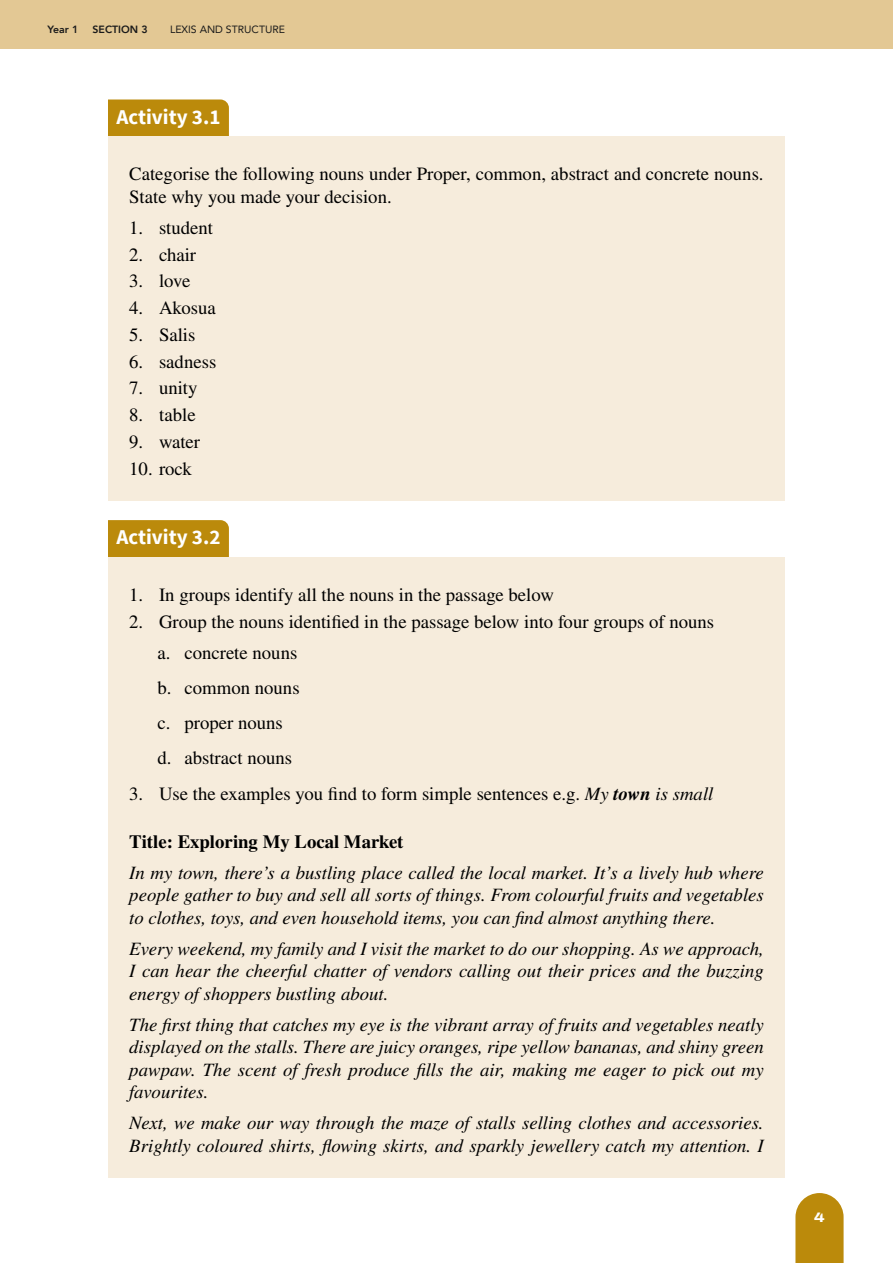
<style>
.page{position:relative;width:893px;height:1263px;background:#fff}
.page>*{position:absolute;margin:0;border:0;box-sizing:border-box;transform-origin:0 0}
.t1{font:700 21px "Source Sans Pro";color:#fff}
.t2{font:italic 18.75px/22.5px "STIX General";color:#000;text-align:justify}
.t3{font:18.75px/35.2px "STIX General";color:#000}
.t4{font:700 18.75px "STIX General";color:#000}
.t5{font:800 13.5px "Archivo Expanded";color:#fff}
.t6{font:10.5px "Avenir";color:#1a1a1a}
.t7{font:800 10.5px "Avenir";color:#1a1a1a}
.s1{font-style:italic}
.s2{font-weight:700;font-style:italic}
</style>
<div class="page">
<div style="left:0;top:0;width:893px;height:49px;background:#e3c894"></div>
<svg style="left:795px;top:1193px;width:49px;height:70px;background:#c19421"></svg>
<div style="left:108px;top:99px;width:121px;height:38px;background:#bb8a0b"></div>
<div style="left:108px;top:137px;width:677px;height:92px;background:#f6ecdc"></div>
<div style="left:108px;top:217px;width:677px;height:69px;background:#f6ecdc"></div>
<div style="left:108px;top:270px;width:677px;height:70px;background:#f6ecdc"></div>
<div style="left:108px;top:324px;width:677px;height:69px;background:#f6ecdc"></div>
<div style="left:108px;top:377px;width:677px;height:70px;background:#f6ecdc"></div>
<div style="left:108px;top:431px;width:677px;height:69px;background:#f6ecdc"></div>
<div style="left:108px;top:520px;width:121px;height:37px;background:#bb8a0b"></div>
<div style="left:108px;top:557px;width:677px;height:70px;background:#f6ecdc"></div>
<div style="left:108px;top:594px;width:677px;height:86px;background:#f6ecdc"></div>
<div style="left:108px;top:664px;width:677px;height:87px;background:#f6ecdc"></div>
<div style="left:108px;top:699px;width:677px;height:87px;background:#f6ecdc"></div>
<div style="left:108px;top:756px;width:677px;height:70px;background:#f6ecdc"></div>
<div style="left:108px;top:804px;width:677px;height:70px;background:#f6ecdc"></div>
<div style="left:108px;top:835px;width:677px;height:115px;background:#f6ecdc"></div>
<div style="left:108px;top:911px;width:677px;height:115px;background:#f6ecdc"></div>
<div style="left:108px;top:987px;width:677px;height:137px;background:#f6ecdc"></div>
<div style="left:108px;top:1085px;width:677px;height:93px;background:#f6ecdc"></div>
<p class="t7" style="left:48px;top:21px;width:32px">Year 1</p>
<p class="t7" style="left:93px;top:21px;width:57px">SECTION 3</p>
<p class="t6" style="left:170px;top:21px;width:116px">LEXIS AND STRUCTURE</p>
<p class="t1" style="left:117px;top:103px;width:105px">Activity 3.1</p>
<p class="t3" style="left:129px;top:164px;width:636px;line-height:22.5px">Categorise the following nouns under Proper, common, abstract and concrete nouns.<br>State why you made your decision.</p>
<p class="t3" style="left:129px;top:211px;width:85px">1. student</p>
<p class="t3" style="left:129px;top:237px;width:68px">2. chair</p>
<p class="t3" style="left:129px;top:264px;width:63px">3. love</p>
<p class="t3" style="left:129px;top:291px;width:88px">4. Akosua</p>
<p class="t3" style="left:129px;top:318px;width:68px">5. Salis</p>
<p class="t3" style="left:129px;top:344px;width:89px">6. sadness</p>
<p class="t3" style="left:129px;top:371px;width:70px">7. unity</p>
<p class="t3" style="left:129px;top:398px;width:68px">8. table</p>
<p class="t3" style="left:129px;top:425px;width:72px">9. water</p>
<p class="t3" style="left:129px;top:452px;width:64px">10. rock</p>
<p class="t1" style="left:117px;top:523px;width:105px">Activity 3.2</p>
<p class="t3" style="left:129px;top:578px;width:426px">1. In groups identify all the nouns in the passage below</p>
<p class="t3" style="left:158px;top:607px;width:558px;line-height:31px;text-indent:-28px">2. Group the nouns identified in the passage below into four groups of nouns a. concrete nouns</p>
<p class="t3" style="left:158px;top:671px;width:144px">b. common nouns c. proper nouns d. abstract nouns</p>
<p class="t3" style="left:129px;top:777px;width:586px">3. Use the examples you find to form simple sentences e.g. <span class="s1">My</span> <span class="s2">town</span> <span class="s1">is small</span></p>
<p class="t4" style="left:129px;top:828px;width:276px">Title: Exploring My Local Market</p>
<p class="t2" style="left:129px;top:861px;width:636px">In my town, there’s a bustling place called the local market. It’s a lively hub where people gather to buy and sell all sorts of things. From colourful fruits and vegetables to clothes, toys, and even household items, you can find almost anything there.</p>
<p class="t2" style="left:129px;top:937px;width:636px">Every weekend, my family and I visit the market to do our shopping. As we approach, I can hear the cheerful chatter of vendors calling out their prices and the buzzing energy of shoppers bustling about.</p>
<p class="t2" style="left:129px;top:1013px;width:636px">The first thing that catches my eye is the vibrant array of fruits and vegetables neatly displayed on the stalls. There are juicy oranges, ripe yellow bananas, and shiny green pawpaw. The scent of fresh produce fills the air, making me eager to pick out my favourites.</p>
<p class="t2" style="left:129px;top:1111px;width:636px">Next, we make our way through the maze of stalls selling clothes and accessories.<br>Brightly coloured shirts, flowing skirts, and sparkly jewellery catch my attention. I</p>
<p class="t5" style="left:814px;top:1207px;width:12px">4</p>
</div>
